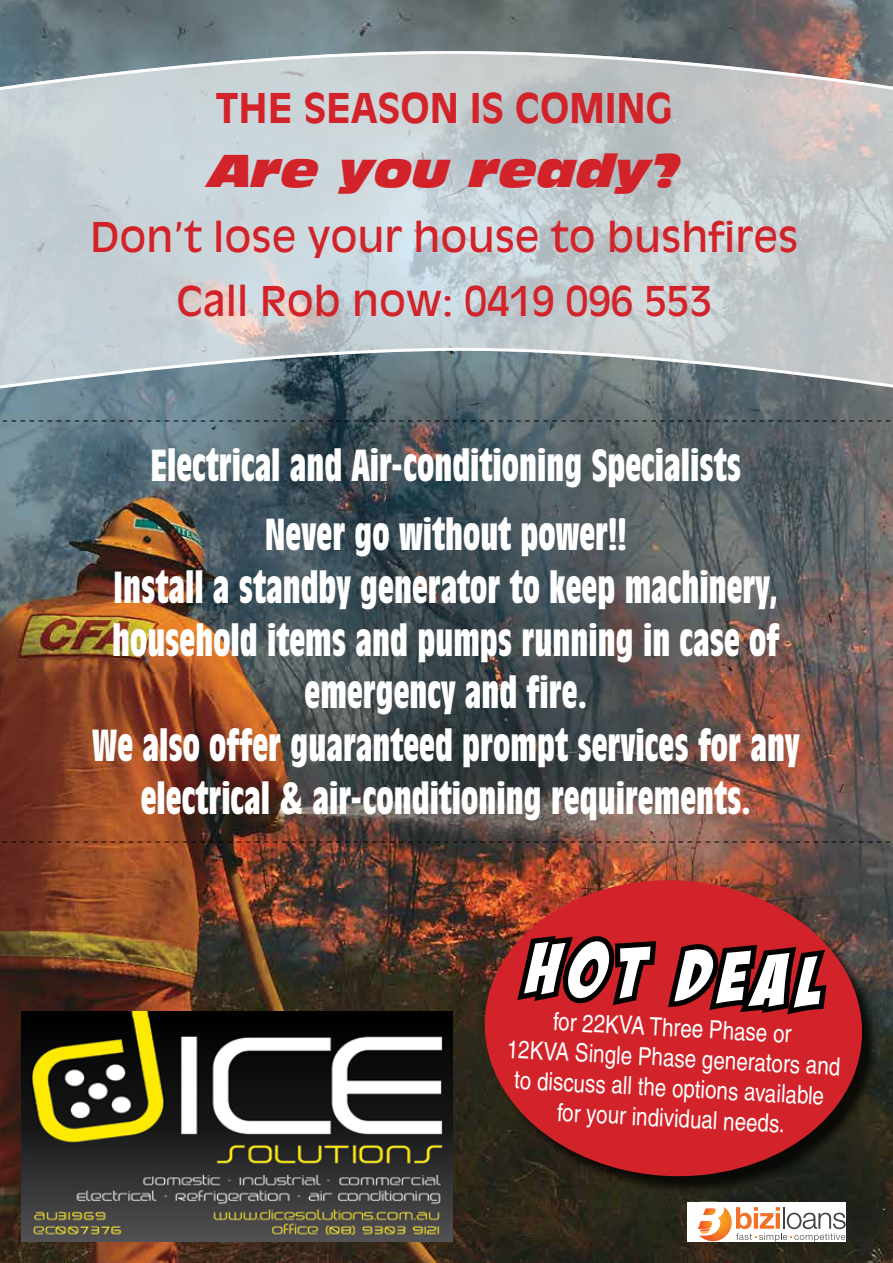
<style>
.page{position:relative;width:893px;height:1263px;background:#fff}
.page>*{position:absolute;margin:0;border:0;box-sizing:border-box;transform-origin:0 0}
.t1{font:73.2px "Bada Boom BB";color:#fff}
.t2{font:italic 45px "Antique Olive Nord";color:#d2232a}
.t3{font:700 condensed 43.8px/52.7px "Antique Olive";color:#fff;text-align:center;scale:.88 1}
.t4{font:40.5px/64.5px "Antique Olive";color:#d2232a;text-align:center}
.t5{font:700 40.5px "Antique Olive";color:#d2232a}
.t6{font:condensed 25.2px/30.2px "Helvetica";color:#fff;text-align:center}
</style>
<div class="page">
<img style="left:0;top:0;width:893px;height:1263px">
<svg style="left:0;top:50px;width:893px;height:353px;background:#b8c1c6"></svg>
<div style="left:487px;top:883px;width:394px;height:312px;background:#000;opacity:.75"></div>
<svg style="left:481px;top:875px;width:385px;height:306px;background:#a12627"></svg>
<svg style="left:512px;top:891px;width:320px;height:129px;background:#821a1c"></svg>
<svg style="left:0;top:421px;width:893px;height:1px"></svg>
<svg style="left:0;top:842px;width:893px;height:1px"></svg>
<img style="left:21px;top:1011px;width:432px;height:231px">
<div style="left:687px;top:1202px;width:159px;height:40px;background:#fff"></div>
<svg style="left:694px;top:1203px;width:38px;height:38px"></svg>
<svg style="left:694px;top:1203px;width:32px;height:33px"></svg>
<svg style="left:736px;top:1207px;width:110px;height:35px"></svg>
<p class="t5" style="left:216px;top:83px;width:458px">THE SEASON IS COMING</p>
<p class="t2" style="left:209px;top:142px;width:472px">Are you ready?</p>
<p class="t4" style="left:90px;top:203px;width:710px">Don’t lose your house to bushfires<br>Call Rob now: 0419 096 553</p>
<p class="t3" style="left:151px;top:429px;width:672px;line-height:69.6px">Electrical and Air-conditioning Specialists<br>Never go without power!!</p>
<p class="t3" style="left:92px;top:560px;width:805px">Install a standby generator to keep machinery, household items and pumps running in case of emergency and fire.<br>We also offer guaranteed prompt services for any electrical &amp; air-conditioning requirements.</p>
<h1 class="t1" style="left:530px;top:929px;width:296px;rotate:3deg">Hot Deal</h1>
<p class="t6" style="left:509px;top:1004px;width:335px;rotate:3deg">for 22Kva Three Phase or<br>12Kva Single Phase generators and to discuss all the options available for your individual needs.</p>
</div>
